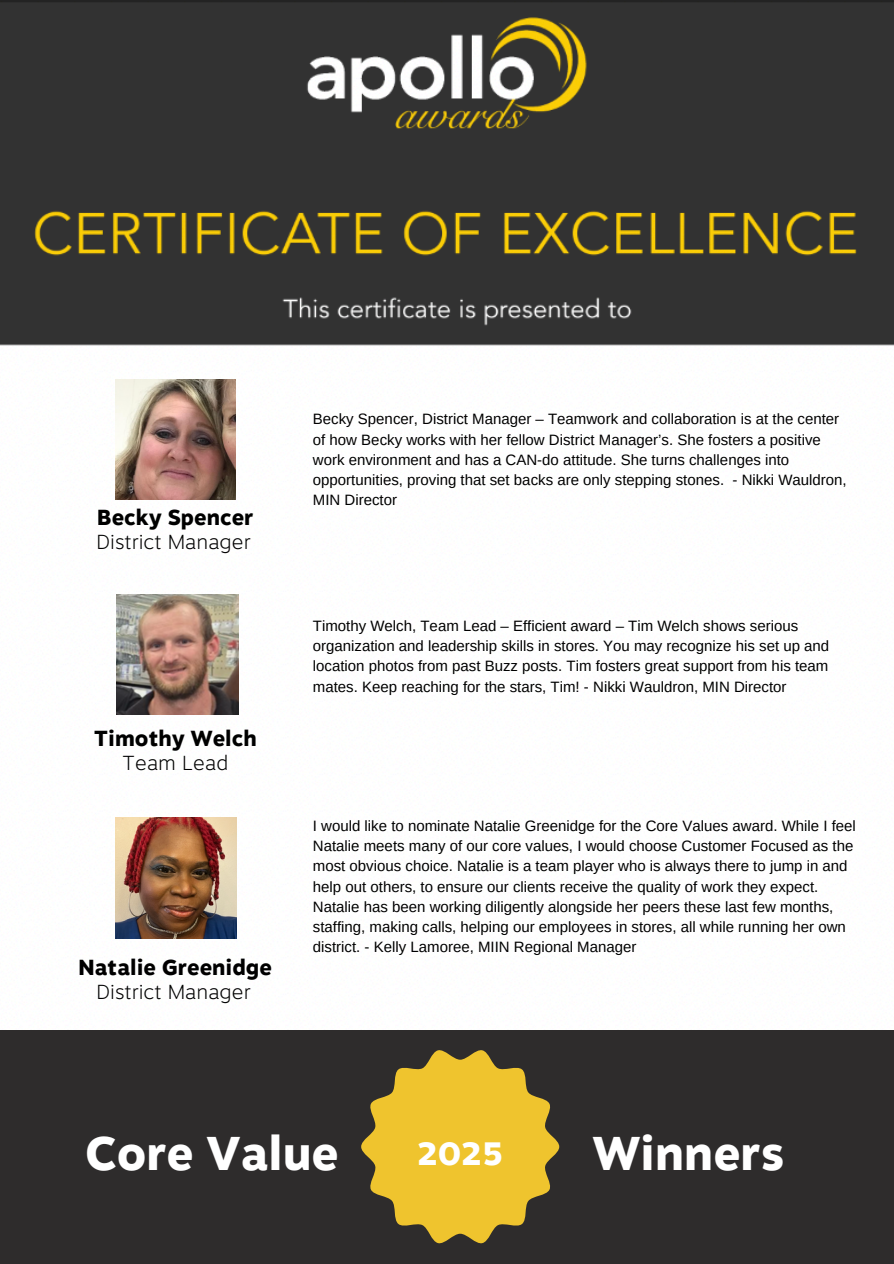
<style>
.page{position:relative;width:894px;height:1264px;background:#fff}
.page>*{position:absolute;margin:0;border:0;box-sizing:border-box;transform-origin:0 0}
.t1{font:800 47.25px "Motiva Sans";color:#fff}
.t2{font:800 32.25px "Motiva Sans";color:#fff}
.t3{font:800 21.75px "Motiva Sans";color:#000}
.t4{font:100 20.25px "Motiva Sans";color:#000}
.t5{font:15px/20.2px "Arimo";color:#000}
</style>
<div class="page">
<img style="left:0;top:0;width:893px;height:939px">
<img style="left:115px;top:379px;width:120px;height:120px">
<img style="left:117px;top:594px;width:121px;height:120px">
<div style="left:0;top:1029px;width:893px;height:234px;background:#2e2c2c"></div>
<svg style="left:361px;top:1050px;width:198px;height:194px"></svg>
<img style="left:115px;top:817px;width:122px;height:121px">
<p class="t3" style="left:97px;top:504px;width:158px">Becky Spencer</p>
<p class="t4" style="left:96px;top:530px;width:156px">District Manager</p>
<p class="t3" style="left:94px;top:725px;width:164px">Timothy Welch</p>
<h4 class="t4" style="left:122px;top:751px;width:108px">Team Lead</h4>
<p class="t3" style="left:79px;top:954px;width:195px">Natalie Greenidge</p>
<h3 class="t4" style="left:96px;top:979px;width:156px">District Manager</h3>
<h3 class="t5" style="left:313px;top:409px;width:535px">Becky Spencer, District Manager – Teamwork and collaboration is at the center of how Becky works with her fellow District Manager’s. She fosters a positive work environment and has a CAN-do attitude. She turns challenges into opportunities, proving that set backs are only stepping stones. - Nikki Wauldron, MIN Director</h3>
<p class="t5" style="left:313px;top:615px;width:517px">Timothy Welch, Team Lead – Efficient award – Tim Welch shows serious organization and leadership skills in stores. You may recognize his set up and location photos from past Buzz posts. Tim fosters great support from his team mates. Keep reaching for the stars, Tim! - Nikki Wauldron, MIN Director</p>
<h3 class="t5" style="left:313px;top:815px;width:544px">I would like to nominate Natalie Greenidge for the Core Values award. While I feel Natalie meets many of our core values, I would choose Customer Focused as the most obvious choice. Natalie is a team player who is always there to jump in and help out others, to ensure our clients receive the quality of work they expect.<br>Natalie has been working diligently alongside her peers these last few months, staffing, making calls, helping our employees in stores, all while running her own district. - Kelly Lamoree, MIIN Regional Manager</h3>
<p class="t1" style="left:85px;top:1125px;width:255px">Core Value</p>
<p class="t2" style="left:417px;top:1134px;width:87px">2025</p>
<p class="t1" style="left:592px;top:1125px;width:193px">Winners</p>
</div>
